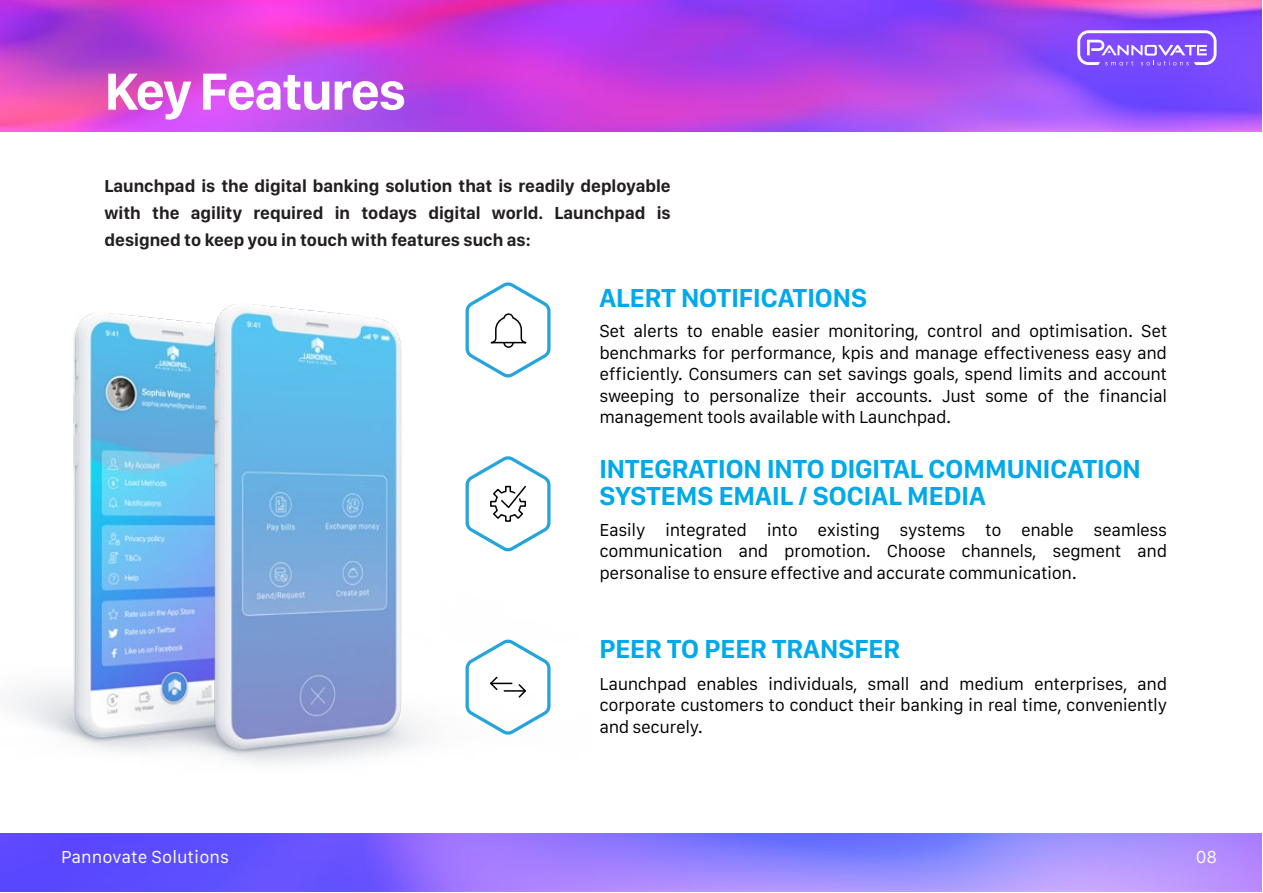
<style>
.page{position:relative;width:1263px;height:893px;background:#fff}
.page>*{position:absolute;margin:0;border:0;box-sizing:border-box;transform-origin:0 0}
.t1{font:700 54px "San Francisco Display";letter-spacing:-.025em;color:#fff}
.t2{font:700 27px/27px "San Francisco Display";color:#00a9ea}
.t3{font:18px/21.6px "San Francisco Text";letter-spacing:-.025em;color:#000;text-align:justify}
.t4{font:700 18px/27px "San Francisco Display";color:#231f20;text-align:justify}
.t5{font:18px "San Francisco Text";color:#fff}
</style>
<div class="page">
<img style="left:0;top:0;width:1262px;height:892px">
<div style="left:0;top:132px;width:1263px;height:701px;background:#fff"></div>
<svg style="left:1077px;top:30px;width:139px;height:35px"></svg>
<svg style="left:470px;top:282px;width:76px;height:21px"></svg>
<img style="left:36px;top:303px;width:515px;height:461px">
<h1 class="t1" style="left:105px;top:58px;width:303px">Key Features</h1>
<p class="t4" style="left:105px;top:174px;width:568px">Launchpad is the digital banking solution that is readily deployable with the agility required in todays digital world. Launchpad is designed to keep you in touch with features such as:</p>
<h2 class="t2" style="left:599px;top:286px;width:269px">ALERT NOTIFICATIONS</h2>
<p class="t3" style="left:599px;top:321px;width:569px">Set alerts to enable easier monitoring, control and optimisation. Set benchmarks for performance, kpis and manage effectiveness easy and efficiently. Consumers can set savings goals, spend limits and account sweeping to personalize their accounts. Just some of the financial management tools available with Launchpad.</p>
<h2 class="t2" style="left:599px;top:458px;width:543px">INTEGRATION INTO DIGITAL COMMUNICATION<br>SYSTEMS EMAIL / SOCIAL MEDIA</h2>
<p class="t3" style="left:599px;top:520px;width:569px">Easily integrated into existing systems to enable seamless communication and promotion. Choose channels, segment and personalise to ensure effective and accurate communication.</p>
<h2 class="t2" style="left:599px;top:637px;width:302px">PEER TO PEER TRANSFER</h2>
<p class="t3" style="left:599px;top:674px;width:569px">Launchpad enables individuals, small and medium enterprises, and corporate customers to conduct their banking in real time, conveniently and securely.</p>
<p class="t5" style="left:61px;top:845px;width:170px">Pannovate Solutions</p>
<p class="t5" style="left:1196px;top:845px;width:23px">08</p>
</div>
